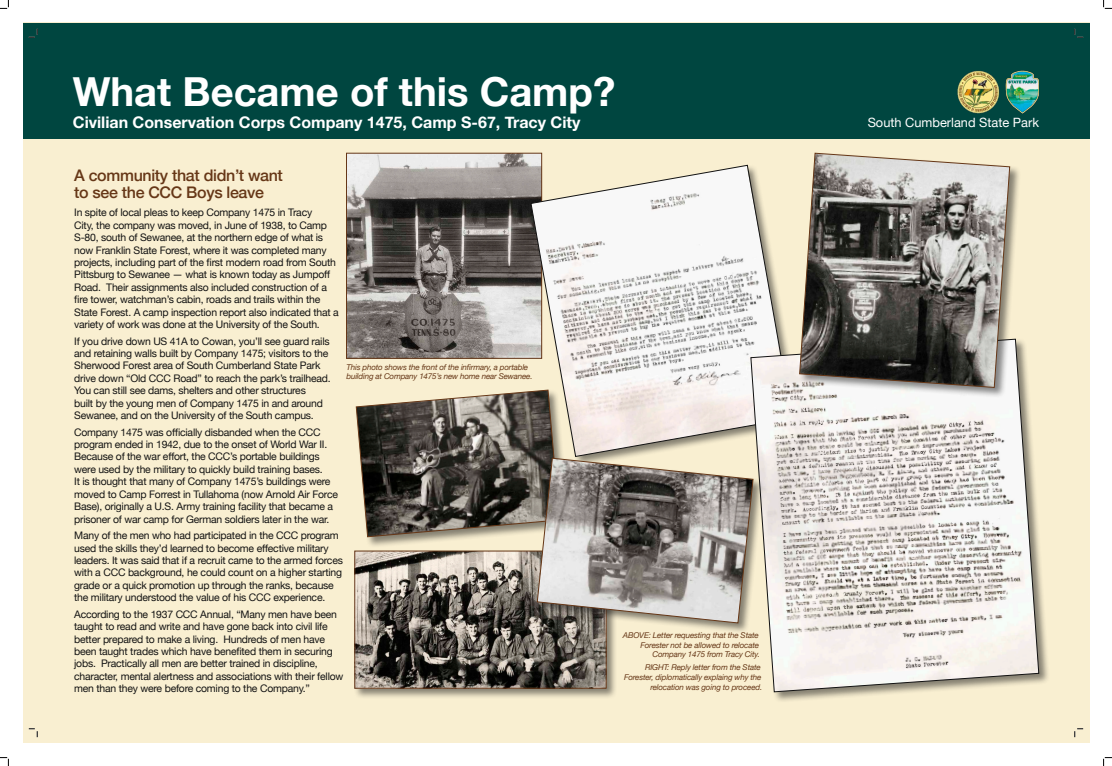
<style>
.page{position:relative;width:1112px;height:766px;background:#fff}
.page>*{position:absolute;margin:0;border:0;box-sizing:border-box;transform-origin:0 0}
.t1{font:700 40px "Helvetica Neue";color:#fff}
.t2{font:700 16px "Helvetica Neue";color:#fff}
.t3{font:500 16px/17.6px "Helvetica Neue";letter-spacing:-.02em;color:#663717}
.t4{font:12.8px "Helvetica Neue";color:#fff}
.t5{font:10.4px/12.5px "Helvetica Neue";letter-spacing:-.02em;color:#121212}
.t6{font:italic 8px/9.6px "Helvetica Neue";letter-spacing:-.02em;color:#663717;text-align:right}
</style>
<div class="page">
<div style="left:23px;top:23px;width:1066px;height:720px;background:#f9efd1"></div>
<div style="left:23px;top:23px;width:1066px;height:115px;background:#004640"></div>
<img style="left:348px;top:155px;width:191px;height:201px">
<div style="left:346px;top:153px;width:195px;height:205px;border:1px solid #663717"></div>
<div style="left:355px;top:389px;width:215px;height:159px;background:#121212;opacity:.5"></div>
<svg style="left:356px;top:389px;width:180px;height:148px;background:#666157"></svg>
<svg style="left:530px;top:165px;width:256px;height:292px"></svg>
<div style="left:749px;top:338px;width:300px;height:365px;background:#121212;opacity:.5"></div>
<svg style="left:750px;top:339px;width:288px;height:353px;background:#e0dbd6"></svg>
<div style="left:798px;top:152px;width:222px;height:246px;background:#121212;opacity:.5"></div>
<svg style="left:799px;top:153px;width:210px;height:235px;background:#7e7c76"></svg>
<div style="left:353px;top:550px;width:264px;height:149px;background:#121212;opacity:.5"></div>
<img style="left:356px;top:553px;width:248px;height:133px">
<div style="left:354px;top:551px;width:252px;height:137px;border:1px solid #663717"></div>
<div style="left:536px;top:457px;width:228px;height:177px;background:#121212;opacity:.5"></div>
<svg style="left:536px;top:458px;width:217px;height:165px;background:#9c9690"></svg>
<svg style="left:29px;top:29px;width:9px;height:9px"></svg>
<svg style="left:29px;top:728px;width:9px;height:9px"></svg>
<svg style="left:1074px;top:29px;width:8px;height:9px"></svg>
<svg style="left:1074px;top:728px;width:8px;height:9px"></svg>
<svg style="left:0;top:0;width:9px;height:9px"></svg>
<svg style="left:0;top:757px;width:9px;height:9px"></svg>
<svg style="left:1103px;top:0;width:8px;height:9px"></svg>
<svg style="left:1103px;top:757px;width:8px;height:9px"></svg>
<h1 class="t1" style="left:73px;top:59px;width:147px">Subject</h1>
<h1 class="t1" style="left:73px;top:60px;width:544px">What Became of this Camp?</h1>
<h2 class="t2" style="left:73px;top:109px;width:509px">Civilian Conservation Corps Company 1475, Camp S-67, Tracy City</h2>
<p class="t4" style="left:867px;top:113px;width:173px">South Cumberland State Park</p>
<h2 class="t2" style="left:412px;top:109px;width:162px">“Camp Alvin C. York”</h2>
<h2 class="t3" style="left:74px;top:165px;width:210px">A community that didn’t want to see the CCC Boys leave</h2>
<p class="t5" style="left:74px;top:207px;width:266px">In spite of local pleas to keep Company 1475 in Tracy<br>City, the company was moved, in June of 1938, to Camp S-80, south of Sewanee, at the northern edge of what is now Franklin State Forest, where it was completed many projects, including part of the first modern road from South Pittsburg to Sewanee — what is known today as Jumpoff Road. Their assignments also included construction of a fire tower, watchman’s cabin, roads and trails within the State Forest. A camp inspection report also indicated that a variety of work was done at the University of the South.</p>
<p class="t5" style="left:74px;top:335px;width:258px">If you drive down US 41A to Cowan, you’ll see guard rails and retaining walls built by Company 1475; visitors to the Sherwood Forest area of South Cumberland State Park drive down “Old CCC Road” to reach the park’s trailhead.<br>You can still see dams, shelters and other structures<br>built by the young men of Company 1475 in and around Sewanee, and on the University of the South campus.</p>
<p class="t5" style="left:74px;top:426px;width:265px">Company 1475 was officially disbanded when the CCC program ended in 1942, due to the onset of World War II.<br>Because of the war effort, the CCC’s portable buildings were used by the military to quickly build training bases.<br>It is thought that many of Company 1475’s buildings were moved to Camp Forrest in Tullahoma (now Arnold Air Force Base), originally a U.S. Army training facility that became a prisoner of war camp for German soldiers later in the war.</p>
<p class="t5" style="left:74px;top:529px;width:270px">Many of the men who had participated in the CCC program used the skills they’d learned to become effective military leaders. It was said that if a recruit came to the armed forces with a CCC background, he could count on a higher starting grade or a quick promotion up through the ranks, because the military understood the value of his CCC experience.</p>
<p class="t5" style="left:74px;top:608px;width:271px">According to the 1937 CCC Annual, “Many men have been taught to read and write and have gone back into civil life better prepared to make a living. Hundreds of men have been taught trades which have benefited them in securing jobs. Practically all men are better trained in discipline, character, mental alertness and associations with their fellow men than they were before coming to the Company.”</p>
<p class="t6" style="left:346px;top:362px;width:188px;text-align:left">This photo shows the front of the infirmary, a portable building at Company 1475’s new home near Sewanee.</p>
<p class="t6" style="left:622px;top:630px;width:138px">ABOVE: Letter requesting that the State<br>Forester not be allowed to relocate<br>Company 1475 from Tracy City.</p>
<p class="t6" style="left:624px;top:663px;width:140px">RIGHT: Reply letter from the State<br>Forester, diplomatically explaing why the relocation was going to proceed.</p>
</div>
